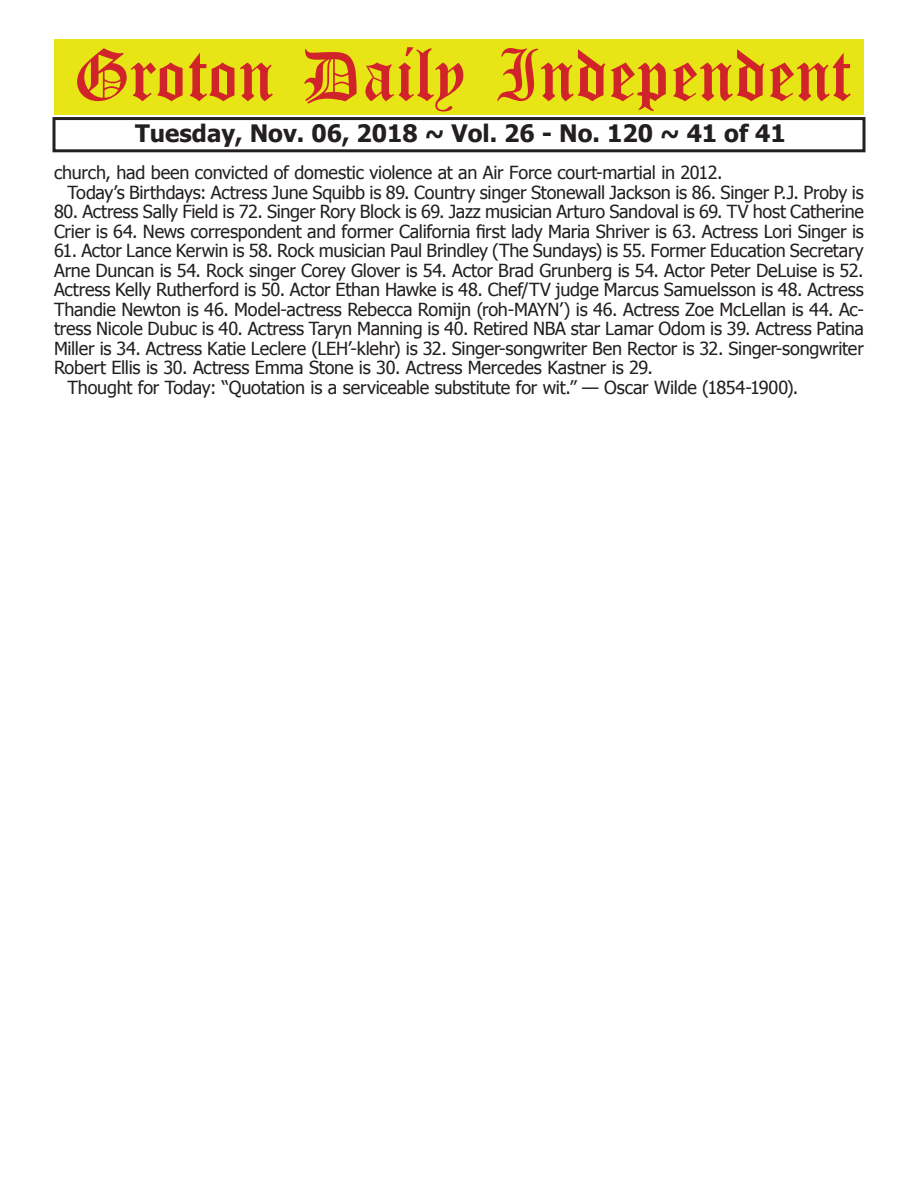
<style>
.page{position:relative;width:918px;height:1188px;background:#fff}
.page>*{position:absolute;margin:0;border:0;box-sizing:border-box;transform-origin:0 0}
.t1{font:54px "Old English Five";color:#d1232a}
.t2{font:700 24px "Tahoma";color:#231f20}
.t3{font:18px/19.5px "Tahoma";letter-spacing:-.01em;color:#231f20}
</style>
<div class="page">
<div style="left:52px;top:117px;width:814px;height:35px;border:3px solid #231f20"></div>
<div style="left:54px;top:40px;width:810px;height:75px;background:#e7e515"></div>
<h1 class="t1" style="left:73px;top:50px;width:779px">Groton Daily Independent</h1>
<h2 class="t2" style="left:135px;top:116px;width:652px">Tuesday, Nov. 06, 2018 ~ Vol. 26 - No. 120 ~ 41 of 41</h2>
<p class="t3" style="left:68px;top:162px;width:798px;text-indent:-14px">church, had been convicted of domestic violence at an Air Force court-martial in 2012.<br>Today’s Birthdays: Actress June Squibb is 89. Country singer Stonewall Jackson is 86. Singer P.J. Proby is</p>
<p class="t3" style="left:54px;top:201px;width:811px">80. Actress Sally Field is 72. Singer Rory Block is 69. Jazz musician Arturo Sandoval is 69. TV host Catherine<br>Crier is 64. News correspondent and former California first lady Maria Shriver is 63. Actress Lori Singer is</p>
<p class="t3" style="left:54px;top:240px;width:811px">61. Actor Lance Kerwin is 58. Rock musician Paul Brindley (The Sundays) is 55. Former Education Secretary</p>
<p class="t3" style="left:54px;top:260px;width:811px">Arne Duncan is 54. Rock singer Corey Glover is 54. Actor Brad Grunberg is 54. Actor Peter DeLuise is 52.</p>
<p class="t3" style="left:54px;top:279px;width:811px">Actress Kelly Rutherford is 50. Actor Ethan Hawke is 48. Chef/TV judge Marcus Samuelsson is 48. Actress</p>
<p class="t3" style="left:54px;top:299px;width:812px">Thandie Newton is 46. Model-actress Rebecca Romijn (roh-MAYN’) is 46. Actress Zoe McLellan is 44. Ac-</p>
<p class="t3" style="left:54px;top:318px;width:811px">tress Nicole Dubuc is 40. Actress Taryn Manning is 40. Retired NBA star Lamar Odom is 39. Actress Patina</p>
<p class="t3" style="left:54px;top:338px;width:811px">Miller is 34. Actress Katie Leclere (LEH’-klehr) is 32. Singer-songwriter Ben Rector is 32. Singer-songwriter</p>
<p class="t3" style="left:54px;top:357px;width:600px">Robert Ellis is 30. Actress Emma Stone is 30. Actress Mercedes Kastner is 29.</p>
<p class="t3" style="left:68px;top:377px;width:732px">Thought for Today: “Quotation is a serviceable substitute for wit.” — Oscar Wilde (1854-1900).</p>
</div>
